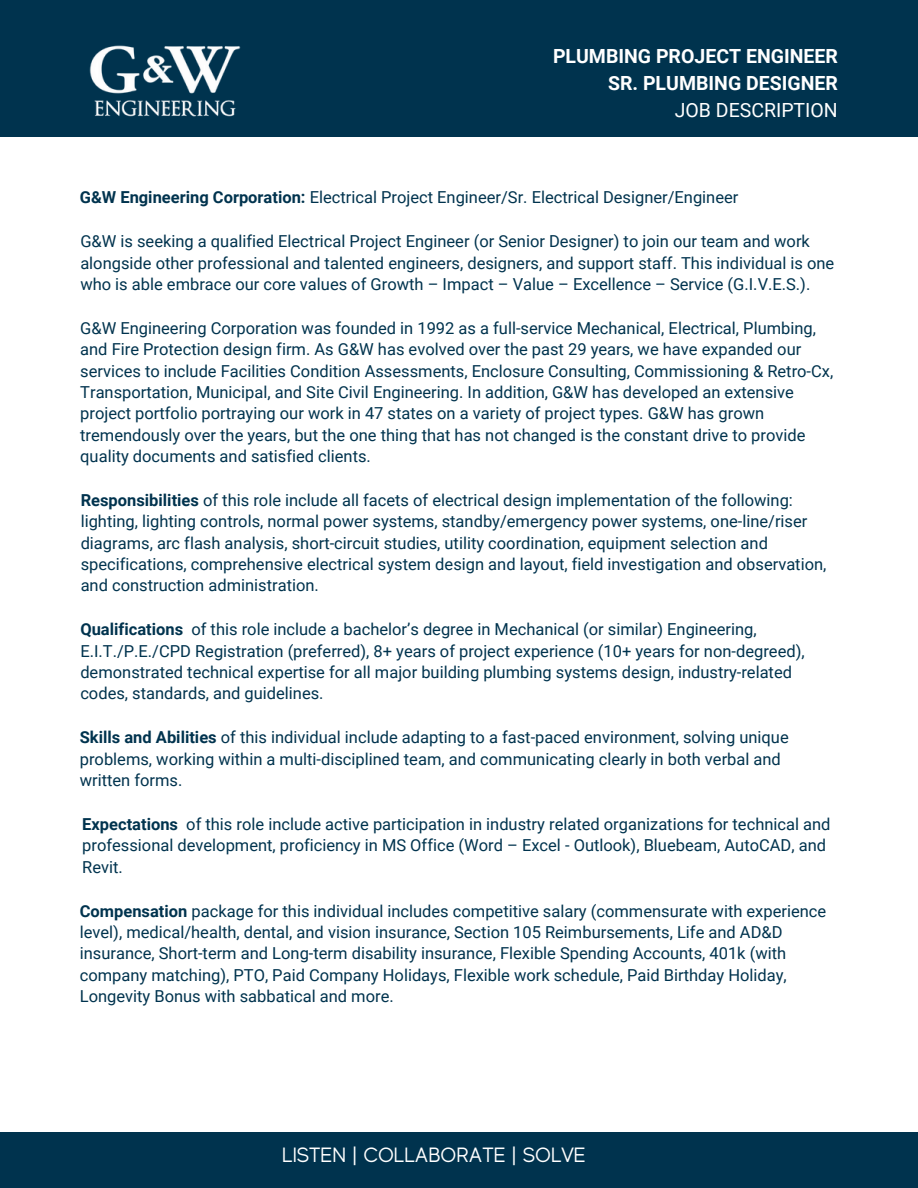
<style>
.page{position:relative;width:918px;height:1188px;background:#fff}
.page>*{position:absolute;margin:0;border:0;box-sizing:border-box;transform-origin:0 0}
.t1{font:20.7px "MADE Evolve Sans";letter-spacing:.005em;color:#fff}
.t2{font:700 19.5px/27px "Roboto";color:#fff;text-align:right}
.t3{font:16.5px/21.3px "Roboto";color:#00334e}
.s1{font-weight:400}
.s2{font-weight:700}
</style>
<div class="page">
<div style="left:0;top:0;width:918px;height:137px;background:#00334e"></div>
<div style="left:0;top:1133px;width:918px;height:55px;background:#00334e"></div>
<img style="left:89px;top:45px;width:152px;height:72px">
<p class="t2" style="left:553px;top:43px;width:286px">PLUMBING PROJECT ENGINEER<br>SR. PLUMBING DESIGNER<br><span class="s1">JOB DESCRIPTION</span></p>
<p class="t3" style="left:80px;top:187px;width:660px"><span class="s2">G&amp;W Engineering Corporation:</span> Electrical Project Engineer/Sr. Electrical Designer/Engineer</p>
<h1 class="t3" style="left:80px;top:231px;width:755px">G&amp;W is seeking a qualified Electrical Project Engineer (or Senior Designer) to join our team and work alongside other professional and talented engineers, designers, and support staff. This individual is one who is able embrace our core values of Growth – Impact – Value – Excellence – Service (G.I.V.E.S.).</h1>
<p class="t3" style="left:80px;top:318px;width:755px">G&amp;W Engineering Corporation was founded in 1992 as a full-service Mechanical, Electrical, Plumbing, and Fire Protection design firm. As G&amp;W has evolved over the past 29 years, we have expanded our services to include Facilities Condition Assessments, Enclosure Consulting, Commissioning &amp; Retro-Cx, Transportation, Municipal, and Site Civil Engineering. In addition, G&amp;W has developed an extensive project portfolio portraying our work in 47 states on a variety of project types. G&amp;W has grown tremendously over the years, but the one thing that has not changed is the constant drive to provide quality documents and satisfied clients.</p>
<p class="t3" style="left:81px;top:490px;width:747px"><span class="s2">Responsibilities</span> of this role include all facets of electrical design implementation of the following: lighting, lighting controls, normal power systems, standby/emergency power systems, one-line/riser diagrams, arc flash analysis, short-circuit studies, utility coordination, equipment selection and specifications, comprehensive electrical system design and layout, field investigation and observation, and construction administration.</p>
<p class="t3" style="left:80px;top:619px;width:726px"><span class="s2">Qualifications</span> of this role include a bachelor’s degree in Mechanical (or similar) Engineering, E.I.T./P.E./CPD Registration (preferred), 8+ years of project experience (10+ years for non-degreed), demonstrated technical expertise for all major building plumbing systems design, industry-related codes, standards, and guidelines.</p>
<p class="t3" style="left:80px;top:727px;width:710px"><span class="s2">Skills and Abilities</span> of this individual include adapting to a fast-paced environment, solving unique problems, working within a multi-disciplined team, and communicating clearly in both verbal and written forms.</p>
<p class="t3" style="left:82px;top:814px;width:750px"><span class="s2">Expectations</span> of this role include active participation in industry related organizations for technical and professional development, proficiency in MS Office (Word – Excel - Outlook), Bluebeam, AutoCAD, and<br>Revit.</p>
<p class="t3" style="left:80px;top:900px;width:748px"><span class="s2">Compensation</span> package for this individual includes competitive salary (commensurate with experience level), medical/health, dental, and vision insurance, Section 105 Reimbursements, Life and AD&amp;D insurance, Short-term and Long-term disability insurance, Flexible Spending Accounts, 401k (with company matching), PTO, Paid Company Holidays, Flexible work schedule, Paid Birthday Holiday, Longevity Bonus with sabbatical and more.</p>
<p class="t1" style="left:282px;top:1143px;width:305px">LISTEN | COLLABORATE | SOLVE</p>
</div>
